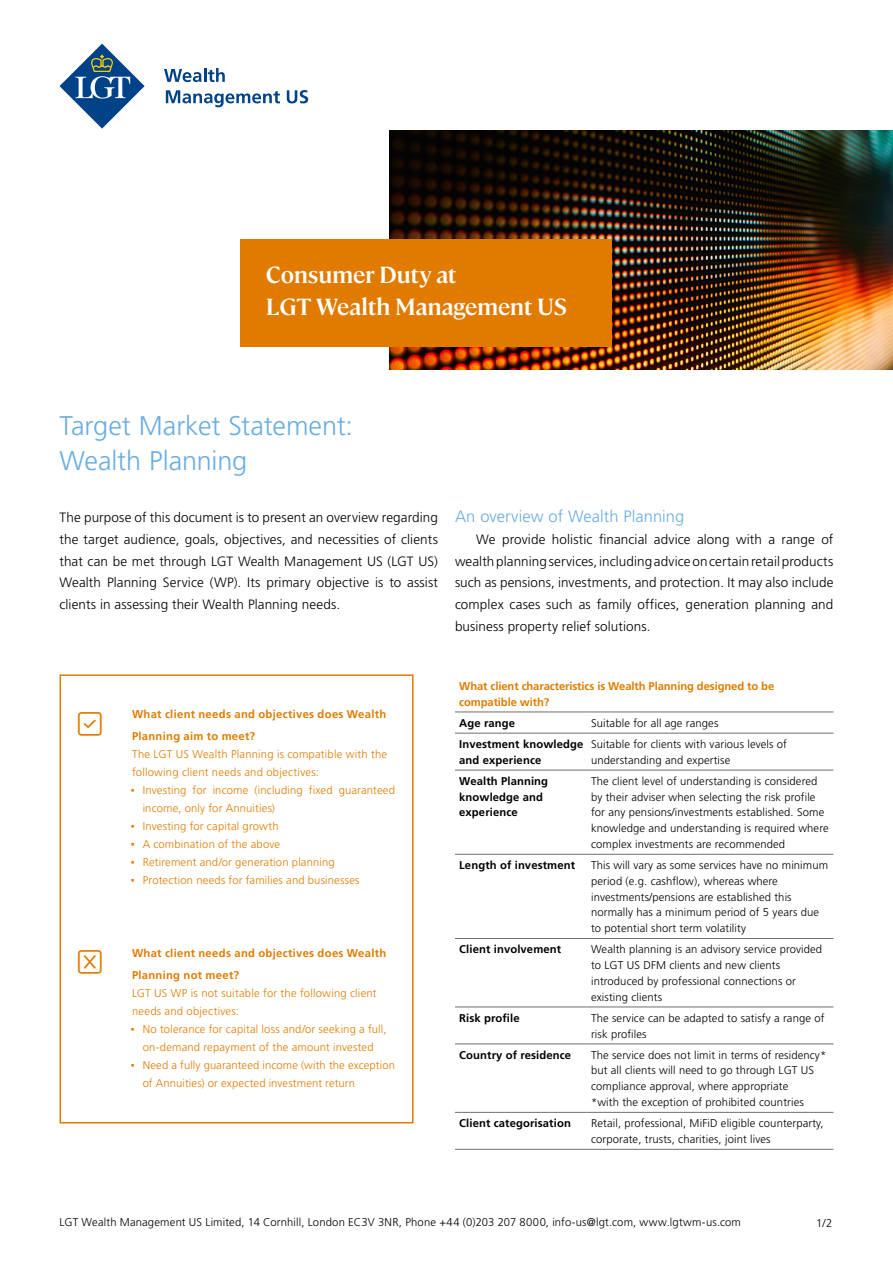
<style>
.page{position:relative;width:893px;height:1263px;background:#fff}
.page>*{position:absolute;margin:0;border:0;box-sizing:border-box;transform-origin:0 0}
.t1{font:300 27px/34.5px "Frutiger LT Std";letter-spacing:-.005em;color:#69ade0}
.t2{font:600 23.25px/32.5px "Cambon";letter-spacing:-.015em;color:#fff}
.t3{font:300 16.5px "Frutiger LT Std";color:#69ade0}
.t4{font:300 13.5px/21.8px "Frutiger LT Std";letter-spacing:.005em;color:#000;text-align:justify}
.t5{font:300 11.25px/15.8px "Frutiger LT Std";letter-spacing:.01em;color:#000}
.t6{font:300 11.25px/18px "Frutiger LT Std";letter-spacing:.015em;color:#e07b00}
.t7{font:700 11.25px/15.8px "Frutiger LT Std";letter-spacing:.01em;color:#000}
.t8{font:700 11.25px/21.8px "Frutiger LT Std";letter-spacing:.02em;color:#e07b00}
.t9{font:700 11.25px/15.8px "Frutiger LT Std";letter-spacing:-.01em;color:#e07b00}
.t10{font:300 11.25px "Frutiger LT Pro";color:#000}
.s1{font-family:"Arial";font-weight:400}
</style>
<div class="page">
<svg style="left:166px;top:90px;width:114px;height:17px"></svg>
<svg style="left:287px;top:90px;width:21px;height:13px"></svg>
<svg style="left:164px;top:68px;width:61px;height:14px"></svg>
<svg style="left:60px;top:44px;width:85px;height:85px"></svg>
<img style="left:389px;top:131px;width:504px;height:239px">
<div style="left:240px;top:239px;width:371px;height:107px;background:#e07b00"></div>
<div style="left:60px;top:674px;width:354px;height:449px;border:2px solid #e07b00"></div>
<hr style="left:455px;top:733px;width:132px;height:1px;background:#706f6f">
<hr style="left:587px;top:733px;width:246px;height:1px;background:#706f6f">
<hr style="left:455px;top:770px;width:132px;height:1px;background:#706f6f">
<hr style="left:587px;top:770px;width:246px;height:1px;background:#706f6f">
<hr style="left:455px;top:854px;width:132px;height:1px;background:#706f6f">
<hr style="left:587px;top:854px;width:246px;height:1px;background:#706f6f">
<hr style="left:455px;top:938px;width:132px;height:1px;background:#706f6f">
<hr style="left:587px;top:938px;width:246px;height:1px;background:#706f6f">
<hr style="left:455px;top:1007px;width:132px;height:1px;background:#706f6f">
<hr style="left:587px;top:1007px;width:246px;height:1px;background:#706f6f">
<hr style="left:455px;top:1044px;width:132px;height:1px;background:#706f6f">
<hr style="left:587px;top:1044px;width:246px;height:1px;background:#706f6f">
<hr style="left:455px;top:1112px;width:132px;height:1px;background:#706f6f">
<hr style="left:587px;top:1112px;width:246px;height:1px;background:#706f6f">
<hr style="left:455px;top:1149px;width:132px;height:1px;background:#706f6f">
<hr style="left:587px;top:1149px;width:246px;height:1px;background:#706f6f">
<hr style="left:455px;top:712px;width:132px;height:1px;background:#706f6f">
<hr style="left:587px;top:712px;width:246px;height:1px;background:#706f6f">
<h2 class="t2" style="left:266px;top:257px;width:303px">Consumer Duty at<br>LGT Wealth Management US</h2>
<h1 class="t1" style="left:60px;top:409px;width:295px">Target Market Statement:<br>Wealth Planning</h1>
<p class="t4" style="left:60px;top:507px;width:380px">The purpose of this document is to present an overview regarding the target audience, goals, objectives, and necessities of clients that can be met through LGT Wealth Management US (LGT US)<br>Wealth Planning Service (WP). Its primary objective is to assist clients in assessing their Wealth Planning needs.</p>
<h3 class="t3" style="left:455px;top:507px;width:231px">An overview of Wealth Planning</h3>
<p class="t4" style="left:455px;top:528px;width:380px;text-indent:21px">We provide holistic financial advice along with a range of wealth planning services, including advice on certain retail products such as pensions, investments, and protection. It may also include complex cases such as family offices, generation planning and business property relief solutions.</p>
<p class="t8" style="left:132px;top:703px;width:256px">What client needs and objectives does Wealth<br>Planning aim to meet?</p>
<p class="t6" style="left:132px;top:745px;width:257px">The LGT US Wealth Planning is compatible with the following client needs and objectives:</p>
<p class="t6" style="left:143px;top:781px;width:254px;text-indent:-12px"><span class="s1">▪</span> Investing for income (including fixed guaranteed income, only for Annuities)</p>
<p class="t6" style="left:131px;top:817px;width:149px"><span class="s1">▪</span> Investing for capital growth</p>
<p class="t6" style="left:131px;top:835px;width:151px"><span class="s1">▪</span> A combination of the above</p>
<p class="t6" style="left:131px;top:853px;width:205px"><span class="s1">▪</span> Retirement and/or generation planning</p>
<p class="t6" style="left:131px;top:871px;width:230px"><span class="s1">▪</span> Protection needs for families and businesses</p>
<p class="t8" style="left:132px;top:942px;width:256px">What client needs and objectives does Wealth<br>Planning not meet?</p>
<p class="t6" style="left:132px;top:984px;width:246px">LGT US WP is not suitable for the following client needs and objectives:</p>
<p class="t6" style="left:131px;top:1020px;width:257px;text-align:center"><span class="s1">▪</span> No tolerance for capital loss and/or seeking a full, on-demand repayment of the amount invested</p>
<p class="t6" style="left:143px;top:1056px;width:254px;text-indent:-12px"><span class="s1">▪</span> Need a fully guaranteed income (with the exception of Annuities) or expected investment return</p>
<p class="t9" style="left:459px;top:678px;width:316px">What client characteristics is Wealth Planning designed to be compatible with?</p>
<p class="t7" style="left:459px;top:715px;width:57px">Age range</p>
<p class="t5" style="left:591px;top:715px;width:129px">Suitable for all age ranges</p>
<p class="t7" style="left:459px;top:736px;width:126px">Investment knowledge and experience</p>
<p class="t5" style="left:591px;top:736px;width:197px">Suitable for clients with various levels of understanding and expertise</p>
<p class="t7" style="left:459px;top:773px;width:90px">Wealth Planning knowledge and experience</p>
<p class="t5" style="left:591px;top:773px;width:239px">The client level of understanding is considered by their adviser when selecting the risk profile for any pensions/investments established. Some knowledge and understanding is required where complex investments are recommended</p>
<p class="t7" style="left:459px;top:857px;width:117px">Length of investment</p>
<p class="t5" style="left:591px;top:857px;width:239px">This will vary as some services have no minimum period (e.g. cashflow), whereas where investments/pensions are established this normally has a minimum period of 5 years due to potential short term volatility</p>
<p class="t7" style="left:459px;top:941px;width:103px">Client involvement</p>
<p class="t5" style="left:591px;top:942px;width:233px">Wealth planning is an advisory service provided to LGT US DFM clients and new clients introduced by professional connections or existing clients</p>
<p class="t7" style="left:459px;top:1010px;width:62px">Risk profile</p>
<p class="t5" style="left:591px;top:1010px;width:235px">The service can be adapted to satisfy a range of risk profiles</p>
<p class="t7" style="left:459px;top:1047px;width:113px">Country of residence</p>
<p class="t5" style="left:591px;top:1047px;width:237px">The service does not limit in terms of residency* but all clients will need to go through LGT US compliance approval, where appropriate<br>*with the exception of prohibited countries</p>
<p class="t7" style="left:459px;top:1115px;width:113px">Client categorisation</p>
<p class="t5" style="left:591px;top:1115px;width:234px">Retail, professional, MiFiD eligible counterparty, corporate, trusts, charities, joint lives</p>
<p class="t5" style="left:60px;top:1214px;width:683px">LGT Wealth Management US Limited, 14 Cornhill, London EC3V 3NR, Phone +44 (0)203 207 8000, info-us@lgt.com, www.lgtwm-us.com</p>
<p class="t10" style="left:816px;top:1216px;width:18px">1/2</p>
</div>
